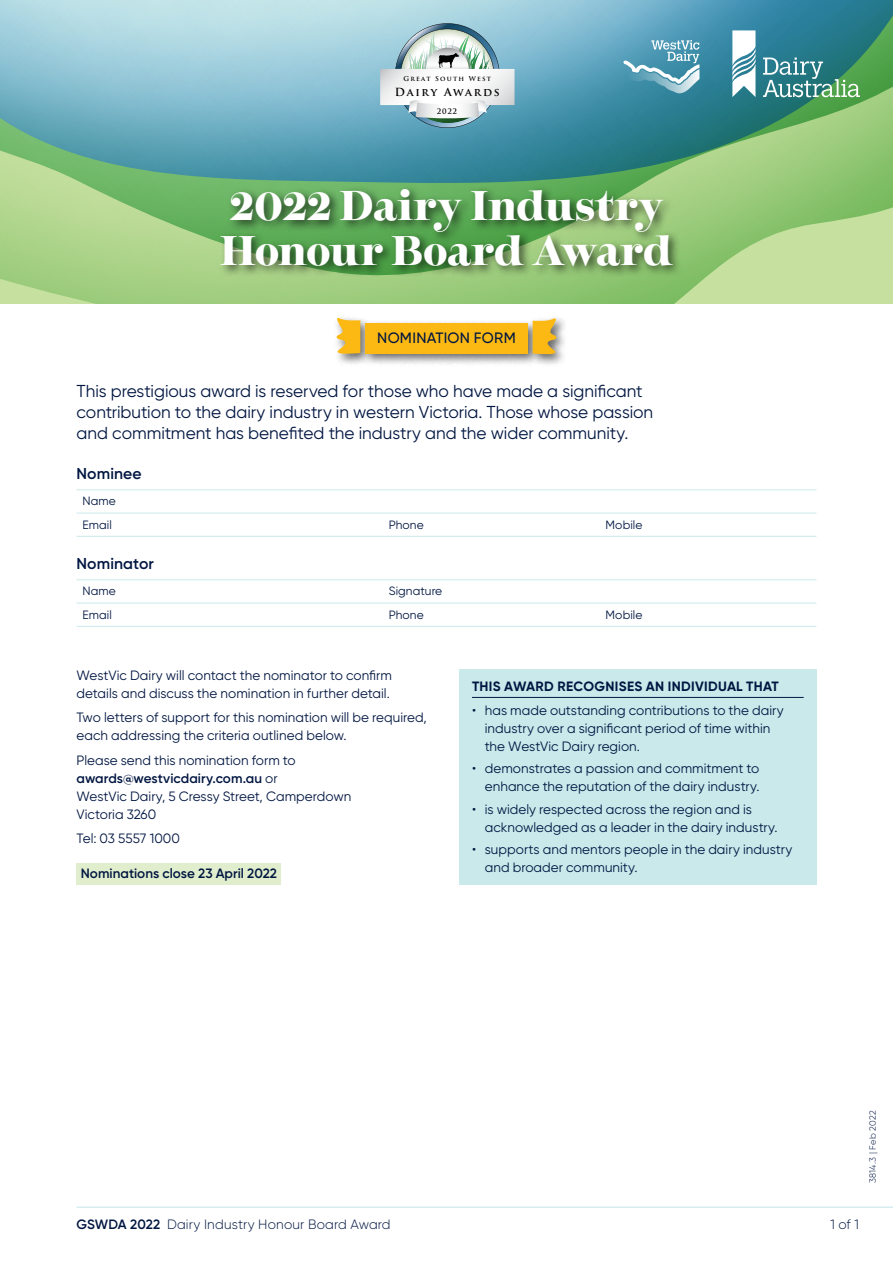
<style>
.page{position:relative;width:893px;height:1263px;background:#fff}
.page>*{position:absolute;margin:0;border:0;box-sizing:border-box;transform-origin:0 0}
.t1{font:900 40.5px/45px "Temeraire Display";letter-spacing:-.01em;color:#fff}
.t2{font:17.25px/21px "Gilroy";letter-spacing:-.005em;color:#001641}
.t3{font:600 15.75px "Gilroy";letter-spacing:.005em;color:#001641}
.t4{font:500 15px "Gilroy";letter-spacing:.02em;color:#001641}
.t5{font:13.5px/18px "Gilroy";letter-spacing:.005em;color:#001641}
.t6{font:300 13.5px "Gilroy";letter-spacing:.01em;color:#001641}
.t7{font:700 13.5px "Gilroy";letter-spacing:.02em;color:#001641}
.t8{font:600 13.5px "Gilroy";color:#001641}
.t9{font:12px/23.2px "Gilroy";letter-spacing:.01em;color:#001641}
.t10{font:700 10.95px "Trajan Pro";letter-spacing:.15em;color:#000}
.t11{font:300 9px "Gilroy";letter-spacing:.03em;color:#001641}
.t12{font:700 7.5px "Trajan Pro";color:#000}
.t13{font:700 6.6px "Trajan Pro";letter-spacing:.175em;color:#000}
.s1{font-weight:600}
</style>
<div class="page">
<svg style="left:0;top:0;width:893px;height:303px;background:#80b9a2"></svg>
<svg style="left:380px;top:23px;width:134px;height:105px"></svg>
<div style="left:333px;top:314px;width:236px;height:53px;background:#000;opacity:.6"></div>
<div style="left:365px;top:324px;width:163px;height:30px;background:#fdb913"></div>
<svg style="left:333px;top:316px;width:27px;height:40px"></svg>
<svg style="left:533px;top:316px;width:30px;height:41px"></svg>
<hr style="left:77px;top:1206px;width:816px;height:2px;background:#c9e9eb">
<div style="left:217px;top:185px;width:468px;height:93px;background:#000;opacity:.6"></div>
<hr style="left:77px;top:513px;width:68px;height:1px;background:#c9e9eb">
<hr style="left:77px;top:489px;width:68px;height:1px;background:#c9e9eb">
<hr style="left:77px;top:536px;width:68px;height:1px;background:#c9e9eb">
<hr style="left:383px;top:536px;width:68px;height:1px;background:#c9e9eb">
<hr style="left:600px;top:536px;width:68px;height:1px;background:#c9e9eb">
<hr style="left:145px;top:536px;width:238px;height:1px;background:#c9e9eb">
<hr style="left:451px;top:536px;width:149px;height:1px;background:#c9e9eb">
<hr style="left:668px;top:536px;width:148px;height:1px;background:#c9e9eb">
<hr style="left:145px;top:489px;width:238px;height:1px;background:#c9e9eb">
<hr style="left:383px;top:489px;width:68px;height:1px;background:#c9e9eb">
<hr style="left:451px;top:489px;width:149px;height:1px;background:#c9e9eb">
<hr style="left:600px;top:489px;width:68px;height:1px;background:#c9e9eb">
<hr style="left:668px;top:489px;width:148px;height:1px;background:#c9e9eb">
<hr style="left:145px;top:513px;width:238px;height:1px;background:#c9e9eb">
<hr style="left:383px;top:513px;width:68px;height:1px;background:#c9e9eb">
<hr style="left:451px;top:513px;width:149px;height:1px;background:#c9e9eb">
<hr style="left:600px;top:513px;width:68px;height:1px;background:#c9e9eb">
<hr style="left:668px;top:513px;width:148px;height:1px;background:#c9e9eb">
<hr style="left:77px;top:603px;width:68px;height:1px;background:#c9e9eb">
<hr style="left:77px;top:579px;width:68px;height:1px;background:#c9e9eb">
<hr style="left:77px;top:626px;width:68px;height:1px;background:#c9e9eb">
<hr style="left:383px;top:626px;width:68px;height:1px;background:#c9e9eb">
<hr style="left:600px;top:626px;width:68px;height:1px;background:#c9e9eb">
<hr style="left:145px;top:626px;width:238px;height:1px;background:#c9e9eb">
<hr style="left:451px;top:626px;width:149px;height:1px;background:#c9e9eb">
<hr style="left:668px;top:626px;width:148px;height:1px;background:#c9e9eb">
<hr style="left:145px;top:579px;width:238px;height:1px;background:#c9e9eb">
<hr style="left:383px;top:579px;width:68px;height:1px;background:#c9e9eb">
<hr style="left:145px;top:603px;width:238px;height:1px;background:#c9e9eb">
<hr style="left:383px;top:603px;width:68px;height:1px;background:#c9e9eb">
<hr style="left:451px;top:579px;width:149px;height:1px;background:#c9e9eb">
<hr style="left:600px;top:579px;width:68px;height:1px;background:#c9e9eb">
<hr style="left:668px;top:579px;width:148px;height:1px;background:#c9e9eb">
<hr style="left:451px;top:603px;width:149px;height:1px;background:#c9e9eb">
<hr style="left:600px;top:603px;width:68px;height:1px;background:#c9e9eb">
<hr style="left:668px;top:603px;width:148px;height:1px;background:#c9e9eb">
<div style="left:77px;top:863px;width:204px;height:22px;background:#e1eecd"></div>
<div style="left:459px;top:669px;width:357px;height:215px;background:#c9e9eb"></div>
<hr style="left:472px;top:697px;width:332px;height:1px;background:#001641">
<svg style="left:623px;top:40px;width:76px;height:53px;background:#6eaabf"></svg>
<svg style="left:763px;top:58px;width:97px;height:39px;background:#599a92"></svg>
<svg style="left:732px;top:30px;width:23px;height:67px"></svg>
<p class="t13" style="left:404px;top:75px;width:89px">Great South West</p>
<p class="t10" style="left:395px;top:85px;width:107px">Dairy Awards</p>
<p class="t12" style="left:437px;top:107px;width:22px">2022</p>
<h1 class="t1" style="left:221px;top:183px;width:453px">2022 Dairy Industry<br>Honour Board Award</h1>
<p class="t4" style="left:377px;top:329px;width:140px">NOMINATION FORM</p>
<p class="t2" style="left:77px;top:380px;width:578px">This prestigious award is reserved for those who have made a significant contribution to the dairy industry in western Victoria. Those whose passion and commitment has benefited the industry and the wider community.</p>
<p class="t3" style="left:77px;top:464px;width:67px">Nominee</p>
<p class="t9" style="left:83px;top:489px;width:35px">Name<br>Email</p>
<p class="t9" style="left:389px;top:513px;width:37px">Phone</p>
<p class="t9" style="left:606px;top:513px;width:38px">Mobile</p>
<p class="t3" style="left:77px;top:554px;width:79px">Nominator</p>
<p class="t9" style="left:83px;top:579px;width:35px">Name</p>
<p class="t9" style="left:389px;top:579px;width:55px">Signature</p>
<p class="t9" style="left:83px;top:603px;width:31px">Email</p>
<p class="t9" style="left:389px;top:603px;width:37px">Phone</p>
<p class="t9" style="left:606px;top:603px;width:38px">Mobile</p>
<p class="t5" style="left:77px;top:666px;width:317px">WestVic Dairy will contact the nominator to confirm details and discuss the nomination in further detail.</p>
<p class="t5" style="left:77px;top:708px;width:352px">Two letters of support for this nomination will be required, each addressing the criteria outlined below.</p>
<p class="t5" style="left:77px;top:751px;width:276px">Please send this nomination form to <span class="s1">awards@westvicdairy.com.au</span> or<br>WestVic Dairy, 5 Cressy Street, Camperdown<br>Victoria 3260</p>
<p class="t5" style="left:77px;top:829px;width:105px">Tel: 03 5557 1000</p>
<p class="t8" style="left:81px;top:865px;width:198px">Nominations close 23 April 2022</p>
<p class="t7" style="left:472px;top:677px;width:308px">THIS AWARD RECOGNISES AN INDIVIDUAL THAT</p>
<p class="t5" style="left:485px;top:701px;width:300px;text-indent:-13px">• has made outstanding contributions to the dairy industry over a significant period of time within the WestVic Dairy region.</p>
<p class="t5" style="left:472px;top:759px;width:289px;text-align:right">• demonstrates a passion and commitment to enhance the reputation of the dairy industry.</p>
<p class="t5" style="left:485px;top:800px;width:294px;text-indent:-13px">• is widely respected across the region and is acknowledged as a leader in the dairy industry.</p>
<p class="t5" style="left:485px;top:840px;width:309px;text-indent:-13px">• supports and mentors people in the dairy industry and broader community.</p>
<p class="t11" style="left:867px;top:1183px;width:75px;rotate:-90deg">3814.3 | Feb 2022</p>
<p class="t6" style="left:77px;top:1216px;width:316px"><span class="s1">GSWDA 2022</span> Dairy Industry Honour Board Award</p>
<p class="t6" style="left:830px;top:1216px;width:30px">1 of 1</p>
</div>
